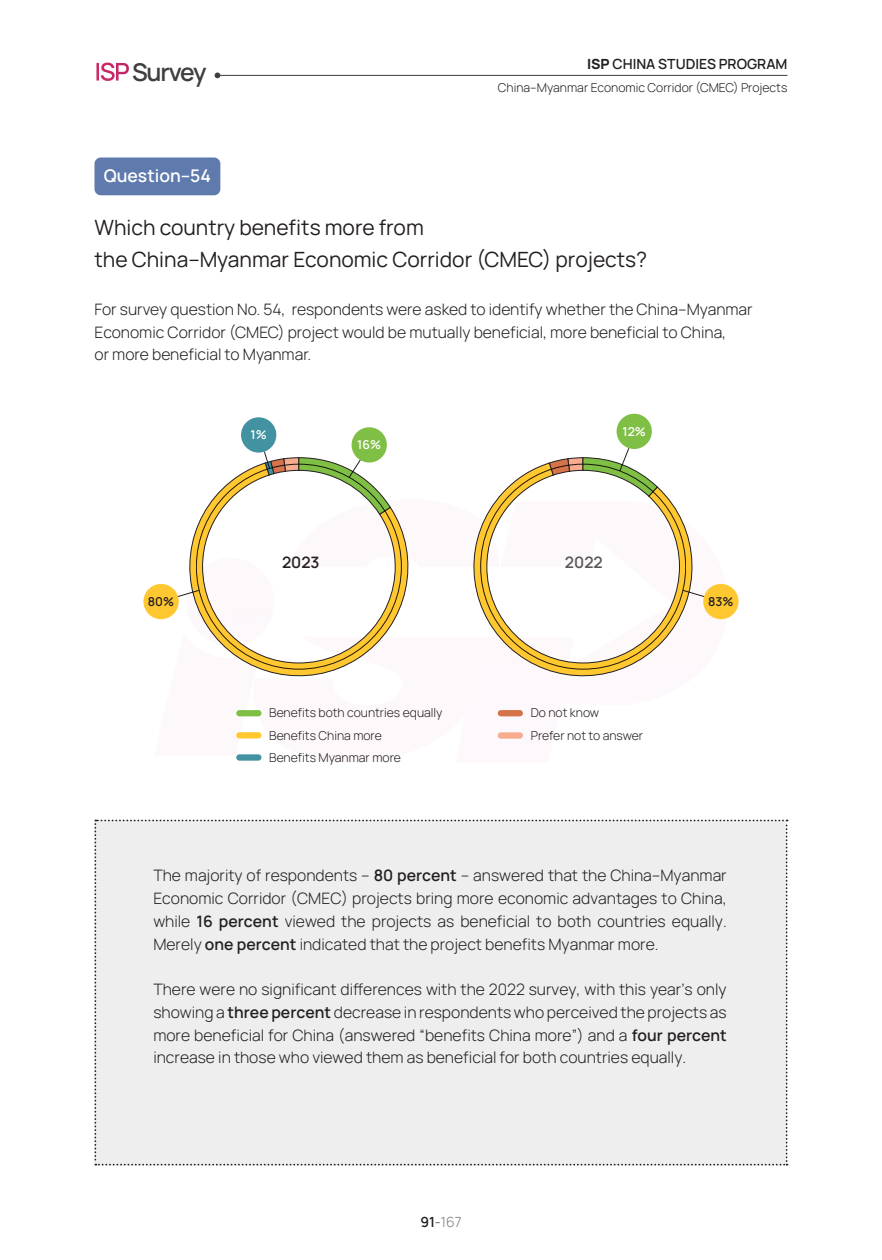
<style>
.page{position:relative;width:882px;height:1260px;background:#fff}
.page>*{position:absolute;margin:0;border:0;box-sizing:border-box;transform-origin:0 0}
.t1{font:600 24.5px "Manrope";letter-spacing:-.05em;color:#3e3e3f}
.t2{font:21px "Manrope";color:#231f20}
.t3{font:600 17.5px "Manrope";color:#fff}
.t4{font:300 15.75px/22.8px "Manrope";color:#231f20;text-align:justify}
.t5{font:600 15.75px "Manrope";color:#231f20}
.t6{font:600 15.75px "Manrope";color:#565759}
.t7{font:600 14px "Manrope";color:#231f20}
.t8{font:300 14px "Manrope";color:#7b7d80}
.t9{font:300 12.25px "Manrope";color:#231f20}
.t10{font:600 12.25px "Manrope";color:#fff}
.t11{font:600 12.25px "Manrope";color:#231f20}
.s1{color:#fff}
.s2{font-weight:800}
.s3{font-weight:600}
.s4{font-weight:600;color:#231f20}
</style>
<div class="page">
<hr style="left:217px;top:75px;width:571px;height:1px;background:#3e3e3f">
<svg style="left:215px;top:73px;width:5px;height:5px"></svg>
<div style="left:236px;top:710px;width:25px;height:6px;background:#80bf45;border-radius:3px"></div>
<div style="left:236px;top:732px;width:25px;height:7px;background:#ffc730;border-radius:3px"></div>
<div style="left:236px;top:754px;width:25px;height:7px;background:#4292a1;border-radius:3px"></div>
<div style="left:498px;top:710px;width:25px;height:6px;background:#d6734a;border-radius:3px"></div>
<div style="left:498px;top:732px;width:25px;height:7px;background:#f7ab8f;border-radius:3px"></div>
<svg style="left:176px;top:463px;width:233px;height:214px"></svg>
<svg style="left:473px;top:463px;width:231px;height:214px"></svg>
<svg style="left:549px;top:448px;width:109px;height:48px"></svg>
<div style="left:352px;top:427px;width:35px;height:36px;background:#80bf45;border-radius:50%"></div>
<div style="left:617px;top:414px;width:35px;height:35px;background:#80bf45;border-radius:50%"></div>
<svg style="left:683px;top:590px;width:22px;height:7px"></svg>
<svg style="left:177px;top:590px;width:22px;height:7px"></svg>
<div style="left:703px;top:584px;width:36px;height:35px;background:#ffc730;border-radius:50%"></div>
<div style="left:143px;top:584px;width:36px;height:35px;background:#ffc730;border-radius:50%"></div>
<svg style="left:264px;top:451px;width:126px;height:63px"></svg>
<div style="left:241px;top:417px;width:35px;height:36px;background:#4292a1;border-radius:50%"></div>
<div style="left:94px;top:158px;width:126px;height:37px;background:#5f7aac;border-radius:6px"></div>
<div style="left:94px;top:820px;width:694px;height:346px;background:#eeeeef"></div>
<h1 class="t1" style="left:94px;top:52px;width:114px"><span class="s1">ISP</span> Survey</h1>
<p class="t7" style="left:587px;top:53px;width:202px"><span class="s2">ISP</span> CHINA STUDIES PROGRAM</p>
<p class="t9" style="left:498px;top:78px;width:291px">China–Myanmar Economic Corridor (CMEC) Projects</p>
<p class="t3" style="left:104px;top:161px;width:109px">Question–54</p>
<p class="t2" style="left:94px;top:212px;width:331px">Which country benefits more from</p>
<p class="t2" style="left:94px;top:243px;width:554px">the China–Myanmar Economic Corridor (CMEC) projects?</p>
<p class="t4" style="left:94px;top:297px;width:660px">For survey question No. 54, respondents were asked to identify whether the China–Myanmar<br>Economic Corridor (CMEC) project would be mutually beneficial, more beneficial to China,</p>
<p class="t4" style="left:94px;top:342px;width:218px">or more beneficial to Myanmar.</p>
<p class="t10" style="left:251px;top:425px;width:18px">1%</p>
<p class="t10" style="left:357px;top:435px;width:25px">16%</p>
<p class="t10" style="left:623px;top:421px;width:25px">12%</p>
<p class="t5" style="left:282px;top:549px;width:39px">2023</p>
<p class="t6" style="left:565px;top:549px;width:39px">2022</p>
<p class="t11" style="left:148px;top:591px;width:28px">80%</p>
<p class="t11" style="left:708px;top:591px;width:27px">83%</p>
<p class="t9" style="left:269px;top:703px;width:175px">Benefits both countries equally</p>
<p class="t9" style="left:269px;top:726px;width:114px">Benefits China more</p>
<p class="t9" style="left:269px;top:749px;width:133px">Benefits Myanmar more</p>
<p class="t9" style="left:531px;top:703px;width:70px">Do not know</p>
<p class="t9" style="left:531px;top:726px;width:114px">Prefer not to answer</p>
<p class="t4" style="left:153px;top:864px;width:575px">The majority of respondents – <span class="s3">80 percent</span> – answered that the China–Myanmar Economic Corridor (CMEC) projects bring more economic advantages to China, while <span class="s3">16 percent</span> viewed the projects as beneficial to both countries equally.<br>Merely <span class="s3">one percent</span> indicated that the project benefits Myanmar more.</p>
<p class="t4" style="left:153px;top:977px;width:575px">There were no significant differences with the 2022 survey, with this year’s only showing a <span class="s3">three percent</span> decrease in respondents who perceived the projects as more beneficial for China (answered “benefits China more”) and a <span class="s3">four percent </span>increase in those who viewed them as beneficial for both countries equally.</p>
<p class="t8" style="left:420px;top:1212px;width:43px"><span class="s4">91</span><span class="s3">-</span>167</p>
</div>
